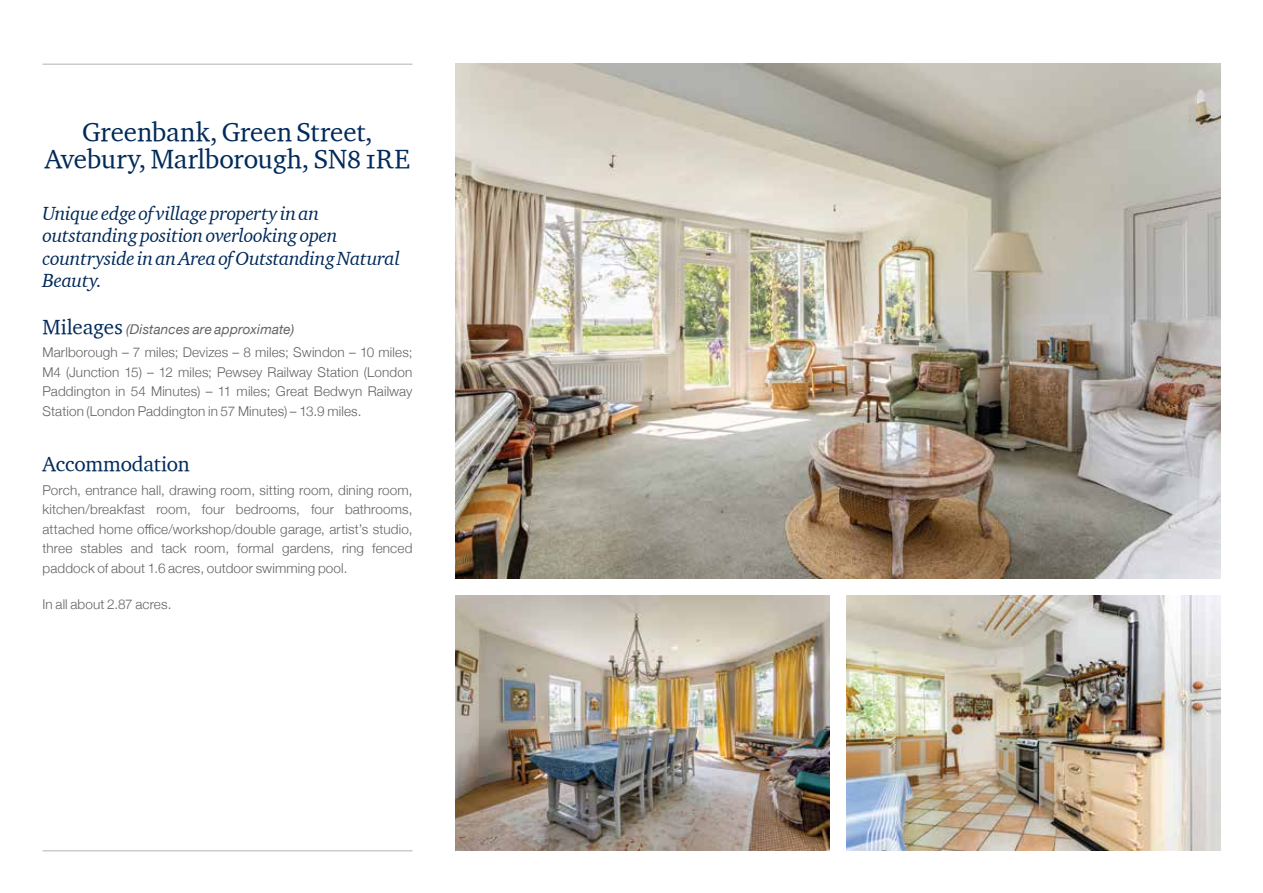
<style>
.page{position:relative;width:1263px;height:893px;background:#fff}
.page>*{position:absolute;margin:0;border:0;box-sizing:border-box;transform-origin:0 0}
.t1{font:27px/27px "Charter OSITCTT";letter-spacing:-.005em;color:#002a5a;text-align:center}
.t2{font:21px "Charter OSITCTT";letter-spacing:-.01em;color:#002a5a}
.t3{font:19.5px/22.5px "Charter OSITCTT Italic";letter-spacing:-.015em;color:#002a5a}
.t4{font:300 13.5px/19.5px "Helvetica Neue";letter-spacing:.01em;color:#646363;text-align:justify}
.s1{font-family:"Charter OSITCTT";font-weight:400;font-size:21px;color:#002a5a}
.s2{font-weight:400;font-style:italic}
</style>
<div class="page">
<hr style="left:43px;top:64px;width:369px;height:1px;background:#b3b2b2">
<hr style="left:43px;top:850px;width:369px;height:1px;background:#b3b2b2">
<img style="left:455px;top:595px;width:374px;height:255px">
<img style="left:846px;top:595px;width:374px;height:255px">
<img style="left:455px;top:64px;width:765px;height:514px">
<h1 class="t1" style="left:45px;top:118px;width:367px">Greenbank, Green Street,<br>Avebury, Marlborough, SN8 1RE</h1>
<h3 class="t3" style="left:43px;top:201px;width:359px">Unique edge of village property in an outstanding position overlooking open countryside in an Area of Outstanding Natural<br>Beauty.</h3>
<p class="t4" style="left:43px;top:316px;width:371px;line-height:23.7px"><span class="s1">Mileages</span> <span class="s2">(Distances are approximate)<br></span>Marlborough – 7 miles; Devizes – 8 miles; Swindon – 10 miles;</p>
<p class="t4" style="left:43px;top:361px;width:371px">M4 (Junction 15) – 12 miles; Pewsey Railway Station (London Paddington in 54 Minutes) – 11 miles; Great Bedwyn Railway Station (London Paddington in 57 Minutes) – 13.9 miles.</p>
<h2 class="t2" style="left:43px;top:450px;width:149px">Accommodation</h2>
<p class="t4" style="left:43px;top:479px;width:371px">Porch, entrance hall, drawing room, sitting room, dining room, kitchen/breakfast room, four bedrooms, four bathrooms, attached home office/workshop/double garage, artist’s studio, three stables and tack room, formal gardens, ring fenced paddock of about 1.6 acres, outdoor swimming pool.</p>
<p class="t4" style="left:43px;top:593px;width:130px">In all about 2.87 acres.</p>
</div>
